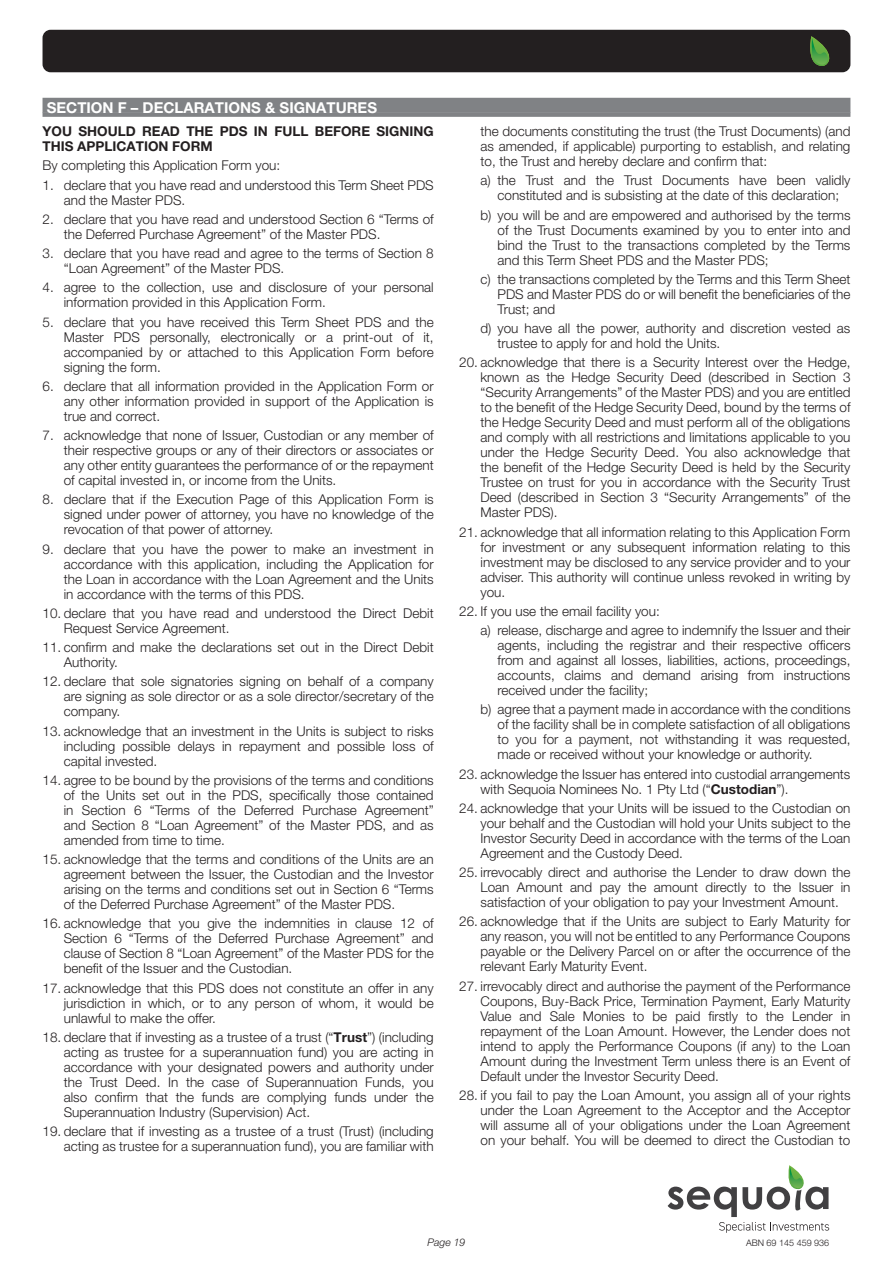
<style>
.page{position:relative;width:893px;height:1263px;background:#fff}
.page>*{position:absolute;margin:0;border:0;box-sizing:border-box;transform-origin:0 0}
.t1{font:700 15px "Helvetica Neue LT Pro";color:#fff}
.t2{font:300 13.5px/15px "Helvetica Neue LT Pro";color:#231f20;text-align:justify}
.t3{font:700 13.5px/15px "Helvetica Neue LT Pro";color:#231f20}
.t4{font:italic 300 10.5px "Helvetica Neue LT Pro";color:#231f20}
.t5{font:300 9px "Helvetica Neue LT Pro";color:#231f20}
.s1{font-weight:700}
</style>
<div class="page">
<div style="left:43px;top:30px;width:807px;height:42px;background:#231f20;border-radius:8px"></div>
<svg style="left:810px;top:36px;width:20px;height:30px"></svg>
<svg style="left:668px;top:1165px;width:161px;height:68px"></svg>
<div style="left:43px;top:98px;width:807px;height:15px;background:#808285"></div>
<div style="left:43px;top:112px;width:807px;height:5px;background:#808285"></div>
<p class="t1" style="left:47px;top:98px;width:332px">SECTION F – DECLARATIONS &amp; SIGNATURES</p>
<p class="t3" style="left:43px;top:124px;width:393px">YOU SHOULD READ THE PDS IN FULL BEFORE SIGNING<br>THIS APPLICATION FORM</p>
<p class="t2" style="left:43px;top:158px;width:239px">By completing this Application Form you:</p>
<p class="t2" style="left:64px;top:177px;width:371px;text-indent:-21px">1. declare that you have read and understood this Term Sheet PDS and the Master PDS.</p>
<p class="t2" style="left:64px;top:211px;width:371px;text-indent:-21px">2. declare that you have read and understood Section 6 “Terms of the Deferred Purchase Agreement” of the Master PDS.</p>
<p class="t2" style="left:64px;top:246px;width:371px;text-indent:-21px">3. declare that you have read and agree to the terms of Section 8 “Loan Agreement” of the Master PDS.</p>
<p class="t2" style="left:64px;top:280px;width:371px;text-indent:-21px">4. agree to the collection, use and disclosure of your personal information provided in this Application Form.</p>
<p class="t2" style="left:64px;top:314px;width:371px;text-indent:-21px">5. declare that you have received this Term Sheet PDS and the Master PDS personally, electronically or a print-out of it, accompanied by or attached to this Application Form before signing the form.</p>
<p class="t2" style="left:64px;top:378px;width:371px;text-indent:-21px">6. declare that all information provided in the Application Form or any other information provided in support of the Application is true and correct.</p>
<p class="t2" style="left:64px;top:428px;width:371px;text-indent:-21px">7. acknowledge that none of Issuer, Custodian or any member of their respective groups or any of their directors or associates or any other entity guarantees the performance of or the repayment of capital invested in, or income from the Units.</p>
<p class="t2" style="left:64px;top:492px;width:371px;text-indent:-21px">8. declare that if the Execution Page of this Application Form is signed under power of attorney, you have no knowledge of the revocation of that power of attorney.</p>
<p class="t2" style="left:64px;top:541px;width:371px;text-indent:-21px">9. declare that you have the power to make an investment in accordance with this application, including the Application for the Loan in accordance with the Loan Agreement and the Units in accordance with the terms of this PDS.</p>
<p class="t2" style="left:64px;top:605px;width:371px;text-indent:-21px">10. declare that you have read and understood the Direct Debit<br>Request Service Agreement.</p>
<p class="t2" style="left:64px;top:640px;width:371px;text-indent:-21px">11. confirm and make the declarations set out in the Direct Debit<br>Authority.</p>
<p class="t2" style="left:64px;top:674px;width:371px;text-indent:-21px">12. declare that sole signatories signing on behalf of a company are signing as sole director or as a sole director/secretary of the company.</p>
<p class="t2" style="left:64px;top:723px;width:371px;text-indent:-21px">13. acknowledge that an investment in the Units is subject to risks including possible delays in repayment and possible loss of capital invested.</p>
<p class="t2" style="left:64px;top:772px;width:371px;text-indent:-21px">14. agree to be bound by the provisions of the terms and conditions of the Units set out in the PDS, specifically those contained in Section 6 “Terms of the Deferred Purchase Agreement” and Section 8 “Loan Agreement” of the Master PDS, and as amended from time to time.</p>
<p class="t2" style="left:64px;top:852px;width:371px;text-indent:-21px">15. acknowledge that the terms and conditions of the Units are an agreement between the Issuer, the Custodian and the Investor arising on the terms and conditions set out in Section 6 “Terms of the Deferred Purchase Agreement” of the Master PDS.</p>
<p class="t2" style="left:64px;top:916px;width:371px;text-indent:-21px">16. acknowledge that you give the indemnities in clause 12 of Section 6 “Terms of the Deferred Purchase Agreement” and clause of Section 8 “Loan Agreement” of the Master PDS for the benefit of the Issuer and the Custodian.</p>
<p class="t2" style="left:64px;top:980px;width:371px;text-indent:-21px">17. acknowledge that this PDS does not constitute an offer in any jurisdiction in which, or to any person of whom, it would be unlawful to make the offer.</p>
<p class="t2" style="left:64px;top:1029px;width:371px;text-indent:-21px">18. declare that if investing as a trustee of a trust (“<span class="s1">Trust</span>”) (including acting as trustee for a superannuation fund) you are acting in accordance with your designated powers and authority under the Trust Deed. In the case of Superannuation Funds, you also confirm that the funds are complying funds under the Superannuation Industry (Supervision) Act.</p>
<p class="t2" style="left:43px;top:1124px;width:393px;text-align:right">19. declare that if investing as a trustee of a trust (Trust) (including acting as trustee for a superannuation fund), you are familiar with</p>
<p class="t2" style="left:480px;top:123px;width:371px">the documents constituting the trust (the Trust Documents) (and as amended, if applicable) purporting to establish, and relating to, the Trust and hereby declare and confirm that:</p>
<p class="t2" style="left:480px;top:173px;width:371px;text-align:center">a) the Trust and the Trust Documents have been validly constituted and is subsisting at the date of this declaration;</p>
<p class="t2" style="left:497px;top:207px;width:354px;text-indent:-17px">b) you will be and are empowered and authorised by the terms of the Trust Documents examined by you to enter into and bind the Trust to the transactions completed by the Terms and this Term Sheet PDS and the Master PDS;</p>
<p class="t2" style="left:497px;top:271px;width:354px;text-indent:-17px">c) the transactions completed by the Terms and this Term Sheet PDS and Master PDS do or will benefit the beneficiaries of the Trust; and</p>
<p class="t2" style="left:497px;top:320px;width:354px;text-indent:-17px">d) you have all the power, authority and discretion vested as trustee to apply for and hold the Units.</p>
<p class="t2" style="left:480px;top:355px;width:371px;text-indent:-21px">20. acknowledge that there is a Security Interest over the Hedge, known as the Hedge Security Deed (described in Section 3 “Security Arrangements” of the Master PDS) and you are entitled to the benefit of the Hedge Security Deed, bound by the terms of the Hedge Security Deed and must perform all of the obligations and comply with all restrictions and limitations applicable to you under the Hedge Security Deed. You also acknowledge that the benefit of the Hedge Security Deed is held by the Security Trustee on trust for you in accordance with the Security Trust Deed (described in Section 3 “Security Arrangements” of the Master PDS).</p>
<p class="t2" style="left:480px;top:524px;width:371px;text-indent:-21px">21. acknowledge that all information relating to this Application Form for investment or any subsequent information relating to this investment may be disclosed to any service provider and to your adviser. This authority will continue unless revoked in writing by you.</p>
<p class="t2" style="left:480px;top:601px;width:371px;line-height:19.2px;text-indent:-21px">22. If you use the email facility you:<br>a) release, discharge and agree to indemnify the Issuer and their</p>
<p class="t2" style="left:497px;top:637px;width:354px">agents, including the registrar and their respective officers from and against all losses, liabilities, actions, proceedings, accounts, claims and demand arising from instructions received under the facility;</p>
<p class="t2" style="left:497px;top:702px;width:354px;text-indent:-17px">b) agree that a payment made in accordance with the conditions of the facility shall be in complete satisfaction of all obligations to you for a payment, not withstanding it was requested, made or received without your knowledge or authority.</p>
<p class="t2" style="left:480px;top:766px;width:371px;text-indent:-21px">23. acknowledge the Issuer has entered into custodial arrangements with Sequoia Nominees No. 1 Pty Ltd (“<span class="s1">Custodian</span>”).</p>
<p class="t2" style="left:480px;top:800px;width:371px;text-indent:-21px">24. acknowledge that your Units will be issued to the Custodian on your behalf and the Custodian will hold your Units subject to the Investor Security Deed in accordance with the terms of the Loan Agreement and the Custody Deed.</p>
<p class="t2" style="left:480px;top:864px;width:371px;text-indent:-21px">25. irrevocably direct and authorise the Lender to draw down the Loan Amount and pay the amount directly to the Issuer in satisfaction of your obligation to pay your Investment Amount.</p>
<p class="t2" style="left:480px;top:914px;width:371px;text-indent:-21px">26. acknowledge that if the Units are subject to Early Maturity for any reason, you will not be entitled to any Performance Coupons payable or the Delivery Parcel on or after the occurrence of the relevant Early Maturity Event.</p>
<p class="t2" style="left:480px;top:978px;width:371px;text-indent:-21px">27. irrevocably direct and authorise the payment of the Performance Coupons, Buy-Back Price, Termination Payment, Early Maturity Value and Sale Monies to be paid firstly to the Lender in repayment of the Loan Amount. However, the Lender does not intend to apply the Performance Coupons (if any) to the Loan Amount during the Investment Term unless there is an Event of Default under the Investor Security Deed.</p>
<p class="t2" style="left:480px;top:1087px;width:371px;text-indent:-21px">28. if you fail to pay the Loan Amount, you assign all of your rights under the Loan Agreement to the Acceptor and the Acceptor will assume all of your obligations under the Loan Agreement on your behalf. You will be deemed to direct the Custodian to</p>
<p class="t4" style="left:427px;top:1236px;width:39px">Page 19</p>
<p class="t5" style="left:746px;top:1237px;width:85px">ABN 69 145 459 936</p>
</div>
